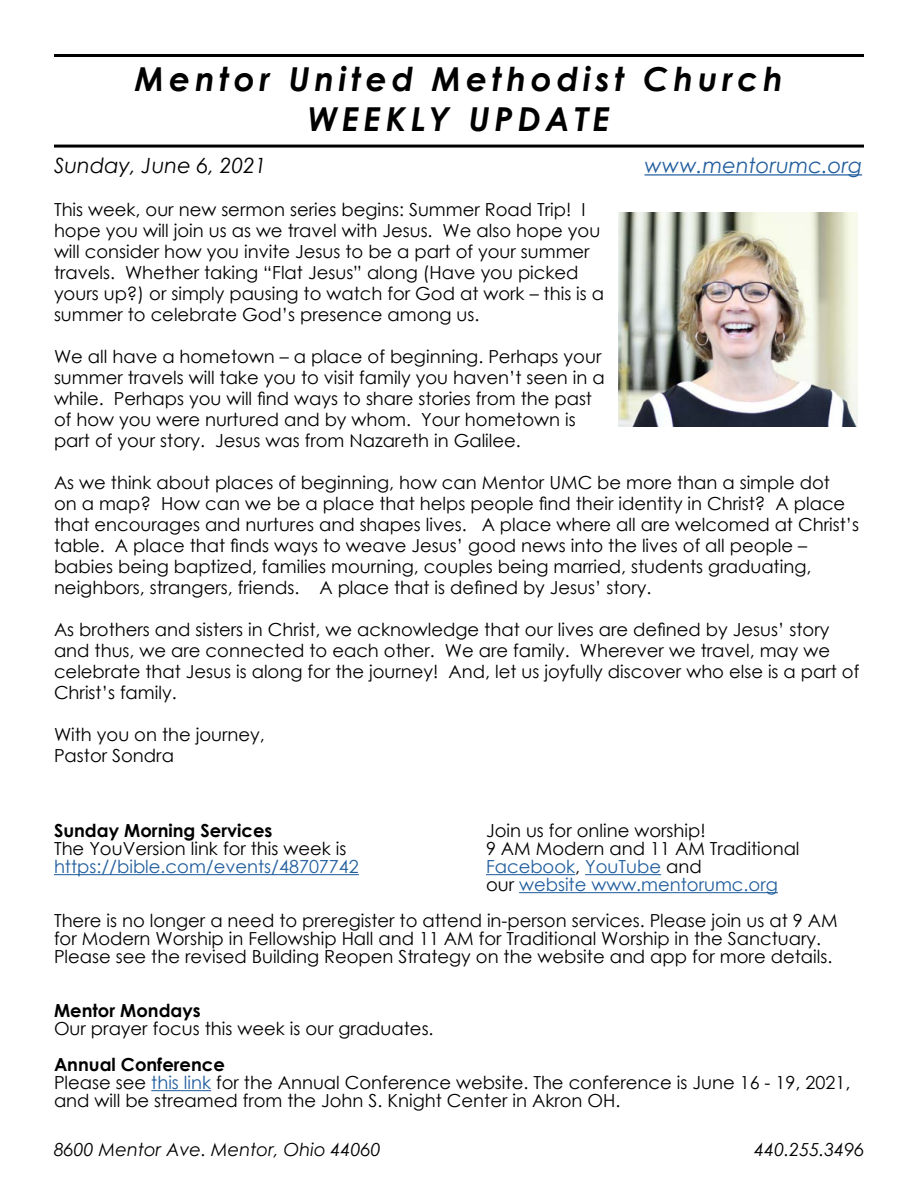
<style>
.page{position:relative;width:918px;height:1188px;background:#fff}
.page>*{position:absolute;margin:0;border:0;box-sizing:border-box;transform-origin:0 0}
.t1{font:italic 700 33px/39.6px "Century Gothic";letter-spacing:.14em;color:#000;text-align:center}
.t2{font:italic 21px "Century Gothic";color:#000}
.t3{font:italic 21px "Century Gothic";color:#215e9e}
.t4{font:18px/21px "Century Gothic";color:#000}
.t5{font:18px/18px "Century Gothic";color:#215e9e}
.t6{font:italic 18px "Century Gothic";color:#000}
.t7{font:700 18px "Century Gothic";color:#000}
.s1{color:#000}
.s2{font-weight:700}
.s3{color:#215e9e}
</style>
<div class="page">
<hr style="left:54px;top:54px;width:810px;height:3px;background:#000">
<hr style="left:54px;top:145px;width:810px;height:3px;background:#000">
<hr style="left:645px;top:174px;width:217px;height:2px;background:#215e9e">
<img style="left:619px;top:212px;width:239px;height:215px">
<hr style="left:54px;top:874px;width:305px;height:1px;background:#215e9e">
<hr style="left:486px;top:874px;width:89px;height:1px;background:#215e9e">
<hr style="left:585px;top:874px;width:76px;height:1px;background:#215e9e">
<hr style="left:519px;top:892px;width:259px;height:1px;background:#215e9e">
<hr style="left:151px;top:1090px;width:60px;height:1px;background:#215e9e">
<h1 class="t1" style="left:135px;top:58px;width:650px">Mentor United Methodist Church<br>WEEKLY UPDATE</h1>
<p class="t2" style="left:54px;top:151px;width:214px">Sunday, June 6, 2021</p>
<p class="t3" style="left:645px;top:151px;width:219px">www.mentorumc.org</p>
<p class="t4" style="left:54px;top:199px;width:552px">This week, our new sermon series begins: Summer Road Trip! I hope you will join us as we travel with Jesus. We also hope you will consider how you invite Jesus to be a part of your summer travels. Whether taking “Flat Jesus” along (Have you picked yours up?) or simply pausing to watch for God at work – this is a summer to celebrate God’s presence among us.</p>
<p class="t4" style="left:54px;top:346px;width:552px">We all have a hometown – a place of beginning. Perhaps your summer travels will take you to visit family you haven’t seen in a while. Perhaps you will find ways to share stories from the past of how you were nurtured and by whom. Your hometown is part of your story. Jesus was from Nazareth in Galilee.</p>
<p class="t4" style="left:54px;top:472px;width:807px">As we think about places of beginning, how can Mentor UMC be more than a simple dot<br>on a map? How can we be a place that helps people find their identity in Christ? A place that encourages and nurtures and shapes lives. A place where all are welcomed at Christ’s table. A place that finds ways to weave Jesus’ good news into the lives of all people – babies being baptized, families mourning, couples being married, students graduating, neighbors, strangers, friends. A place that is defined by Jesus’ story.</p>
<p class="t4" style="left:54px;top:619px;width:807px">As brothers and sisters in Christ, we acknowledge that our lives are defined by Jesus’ story and thus, we are connected to each other. We are family. Wherever we travel, may we celebrate that Jesus is along for the journey! And, let us joyfully discover who else is a part of Christ’s family.</p>
<p class="t4" style="left:54px;top:724px;width:212px">With you on the journey,<br>Pastor Sondra</p>
<p class="t7" style="left:54px;top:817px;width:220px">Sunday Morning Services</p>
<p class="t4" style="left:486px;top:820px;width:221px">Join us for online worship!</p>
<p class="t4" style="left:54px;top:838px;width:294px">The YouVersion link for this week is</p>
<p class="t4" style="left:486px;top:838px;width:315px">9 AM Modern and 11 AM Traditional</p>
<p class="t5" style="left:54px;top:857px;width:306px">https://bible.com/events/48707742</p>
<p class="t5" style="left:486px;top:857px;width:293px">Facebook<span class="s1">,</span> YouTube <span class="s1">and<br>our</span> website www.mentorumc.org</p>
<p class="t4" style="left:54px;top:911px;width:785px;line-height:18px">There is no longer a need to preregister to attend in-person services. Please join us at 9 AM for Modern Worship in Fellowship Hall and 11 AM for Traditional Worship in the Sanctuary.<br>Please see the revised Building Reopen Strategy on the website and app for more details.</p>
<p class="t7" style="left:54px;top:997px;width:148px">Mentor Mondays</p>
<p class="t4" style="left:54px;top:1018px;width:381px">Our prayer focus this week is our graduates.</p>
<p class="t4" style="left:54px;top:1055px;width:798px;line-height:18px"><span class="s2">Annual Conference<br></span>Please see <span class="s3">this link</span> for the Annual Conference website. The conference is June 16 - 19, 2021, and will be streamed from the John S. Knight Center in Akron OH.</p>
<p class="t6" style="left:54px;top:1137px;width:328px">8600 Mentor Ave. Mentor, Ohio 44060</p>
<p class="t6" style="left:755px;top:1137px;width:111px">440.255.3496</p>
</div>
